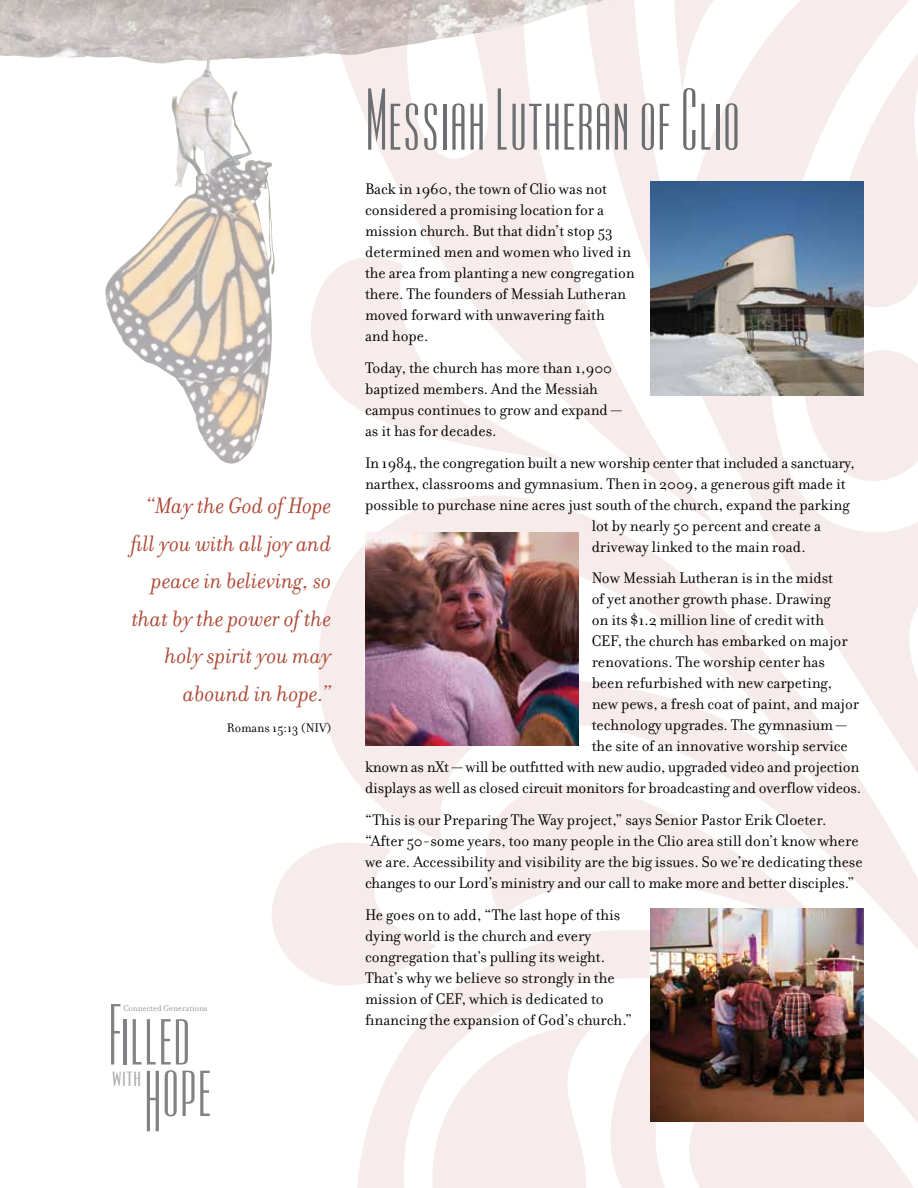
<style>
.page{position:relative;width:918px;height:1188px;background:#fff}
.page>*{position:absolute;margin:0;border:0;box-sizing:border-box;transform-origin:0 0}
.t1{font:72px "Ultra Condensed Sans One";color:#6d6e71}
.t2{font:71.1px "Ultra Condensed Sans One";color:#808285}
.t3{font:italic 24px/37.5px "Filosofia";color:#ad4734;text-align:right}
.t4{font:22.5px "Ultra Condensed Sans One";color:#a7a9ac;scale:1.43 1}
.t5{font:16.5px/21px "Filosofia";color:#000}
.t6{font:13.5px "Filosofia";color:#000}
.t7{font:9.15px "Filosofia";color:#939598}
</style>
<div class="page">
<img style="left:272px;top:0;width:646px;height:1188px">
<img style="left:650px;top:182px;width:213px;height:213px">
<img style="left:650px;top:909px;width:213px;height:213px">
<img style="left:365px;top:532px;width:213px;height:214px">
<img style="left:0;top:0;width:693px;height:63px">
<img style="left:105px;top:60px;width:170px;height:404px">
<h3 class="t3" style="left:131px;top:487px;width:202px">“May the God of Hope fill you with all joy and peace in believing, so that by the power of the holy spirit you may abound in hope.”</h3>
<p class="t6" style="left:227px;top:720px;width:106px">Romans 15:13 (NIV)</p>
<h2 class="t2" style="left:108px;top:990px;width:84px">Filled</h2>
<h3 class="t4" style="left:112px;top:1062px;width:22px">with</h3>
<h2 class="t2" style="left:144px;top:1042px;width:70px">Hope</h2>
<p class="t7" style="left:123px;top:1003px;width:86px">Connected Generations</p>
<h1 class="t1" style="left:365px;top:74px;width:377px">Messiah Lutheran of Clio</h1>
<p class="t5" style="left:365px;top:178px;width:271px">Back in 1960, the town of Clio was not considered a promising location for a mission church. But that didn’t stop 53 determined men and women who lived in the area from planting a new congregation there. The founders of Messiah Lutheran moved forward with unwavering faith<br>and hope.</p>
<p class="t5" style="left:365px;top:357px;width:258px">Today, the church has more than 1,900 baptized members. And the Messiah campus continues to grow and expand — as it has for decades.</p>
<p class="t5" style="left:365px;top:452px;width:491px">In 1984, the congregation built a new worship center that included a sanctuary,</p>
<p class="t5" style="left:365px;top:473px;width:482px">narthex, classrooms and gymnasium. Then in 2009, a generous gift made it</p>
<p class="t5" style="left:365px;top:494px;width:486px">possible to purchase nine acres just south of the church, expand the parking</p>
<p class="t5" style="left:592px;top:515px;width:231px">lot by nearly 50 percent and create a</p>
<p class="t5" style="left:592px;top:536px;width:216px">driveway linked to the main road.</p>
<p class="t5" style="left:592px;top:568px;width:243px">Now Messiah Lutheran is in the midst</p>
<p class="t5" style="left:592px;top:589px;width:240px">of yet another growth phase. Drawing</p>
<p class="t5" style="left:592px;top:610px;width:234px">on its $1.2 million line of credit with</p>
<p class="t5" style="left:592px;top:631px;width:257px">CEF, the church has embarked on major</p>
<p class="t5" style="left:592px;top:652px;width:235px">renovations. The worship center has</p>
<p class="t5" style="left:592px;top:673px;width:242px">been refurbished with new carpeting,</p>
<p class="t5" style="left:592px;top:694px;width:269px">new pews, a fresh coat of paint, and major</p>
<p class="t5" style="left:592px;top:715px;width:257px">technology upgrades. The gymnasium —</p>
<p class="t5" style="left:592px;top:736px;width:258px">the site of an innovative worship service</p>
<p class="t5" style="left:365px;top:757px;width:496px">known as nXt — will be outfitted with new audio, upgraded video and projection</p>
<p class="t5" style="left:365px;top:778px;width:498px">displays as well as closed circuit monitors for broadcasting and overflow videos.</p>
<p class="t5" style="left:365px;top:810px;width:499px">“This is our Preparing The Way project,” says Senior Pastor Erik Cloeter. “After 50-some years, too many people in the Clio area still don’t know where we are. Accessibility and visibility are the big issues. So we’re dedicating these changes to our Lord’s ministry and our call to make more and better disciples.”</p>
<p class="t5" style="left:365px;top:905px;width:269px">He goes on to add, “The last hope of this dying world is the church and every congregation that’s pulling its weight.<br>That’s why we believe so strongly in the mission of CEF, which is dedicated to financing the expansion of God’s church.”</p>
</div>
